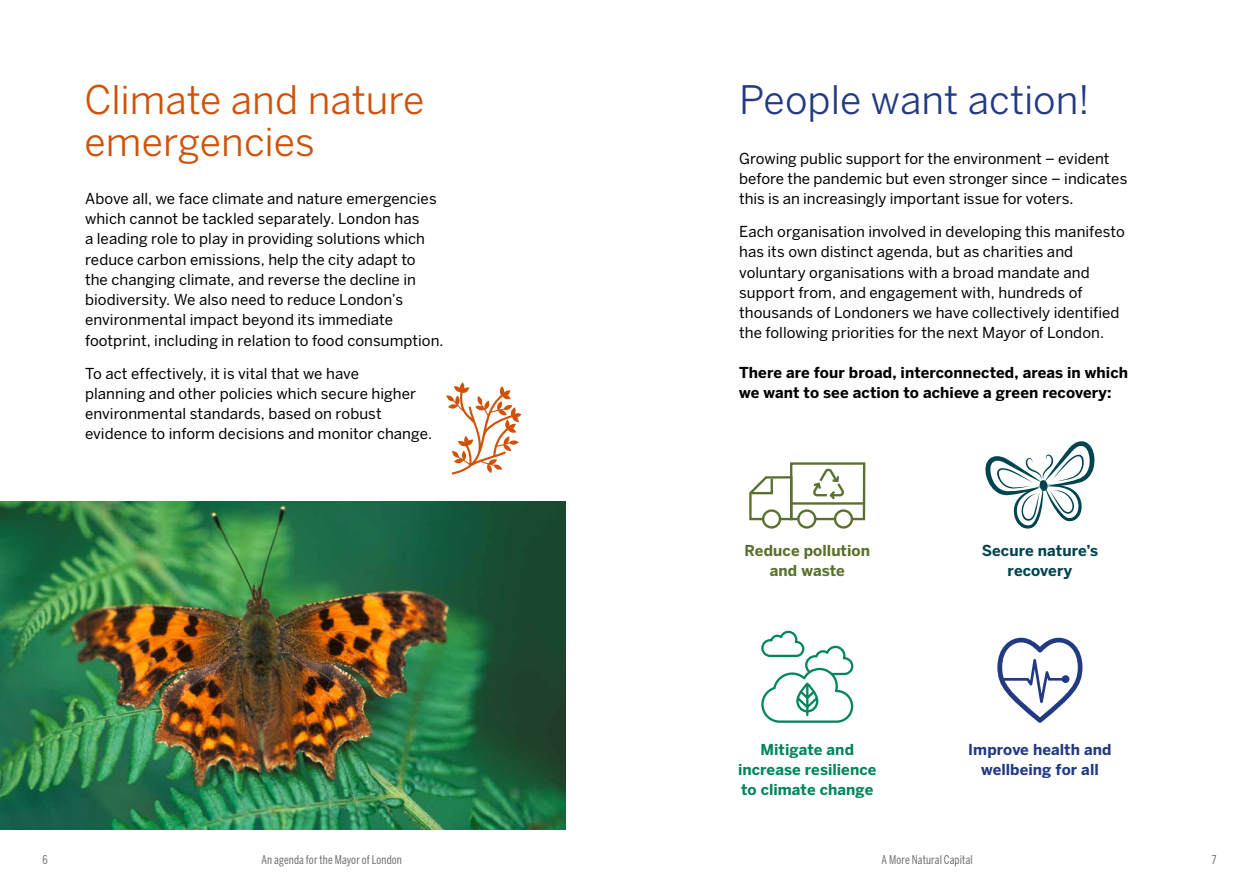
<style>
.page{position:relative;width:1259px;height:893px;background:#fff}
.page>*{position:absolute;margin:0;border:0;box-sizing:border-box;transform-origin:0 0}
.t1{font:39px "Benton Sans";letter-spacing:-.005em;color:#cf5208}
.t2{font:39px "Benton Sans";color:#223a84}
.t3{font:15px/20.2px "Benton Sans";color:#000}
.t4{font:700 15px/20.2px "Benton Sans";letter-spacing:.005em;color:#000}
.t5{font:700 15px/20.2px "Benton Sans";letter-spacing:.005em;color:#00855f;text-align:center}
.t6{font:700 15px/20.2px "Benton Sans";letter-spacing:.005em;color:#223a84;text-align:center}
.t7{font:700 15px/20.2px "Benton Sans";letter-spacing:.005em;color:#5a712d;text-align:center}
.t8{font:700 15px/20.2px "Benton Sans";letter-spacing:.005em;color:#004450;text-align:center}
.t9{font:12px "Benton Sans Comp";letter-spacing:.015em;color:#706f6f}
</style>
<div class="page">
<svg style="left:985px;top:441px;width:110px;height:88px"></svg>
<svg style="left:761px;top:631px;width:92px;height:92px"></svg>
<svg style="left:997px;top:638px;width:85px;height:85px"></svg>
<svg style="left:446px;top:382px;width:75px;height:93px"></svg>
<img style="left:0;top:502px;width:566px;height:327px">
<div style="left:797px;top:509px;width:19px;height:20px;border:2px solid #5a712d;border-radius:50%"></div>
<div style="left:834px;top:509px;width:19px;height:20px;border:2px solid #5a712d;border-radius:50%"></div>
<div style="left:762px;top:509px;width:19px;height:20px;border:2px solid #5a712d;border-radius:50%"></div>
<svg style="left:749px;top:462px;width:117px;height:59px"></svg>
<h1 class="t1" style="left:85px;top:77px;width:341px">Climate and nature</h1>
<h1 class="t2" style="left:739px;top:77px;width:352px">People want action!</h1>
<h1 class="t1" style="left:85px;top:119px;width:232px">emergencies</h1>
<p class="t3" style="left:85px;top:188px;width:360px">Above all, we face climate and nature emergencies which cannot be tackled separately. London has<br>a leading role to play in providing solutions which reduce carbon emissions, help the city adapt to<br>the changing climate, and reverse the decline in biodiversity. We also need to reduce London’s environmental impact beyond its immediate footprint, including in relation to food consumption.</p>
<p class="t3" style="left:85px;top:363px;width:348px">To act effectively, it is vital that we have<br>planning and other policies which secure higher environmental standards, based on robust evidence to inform decisions and monitor change.</p>
<p class="t3" style="left:739px;top:148px;width:390px">Growing public support for the environment – evident before the pandemic but even stronger since – indicates this is an increasingly important issue for voters.</p>
<p class="t3" style="left:739px;top:221px;width:387px">Each organisation involved in developing this manifesto has its own distinct agenda, but as charities and voluntary organisations with a broad mandate and support from, and engagement with, hundreds of thousands of Londoners we have collectively identified the following priorities for the next Mayor of London.</p>
<p class="t4" style="left:739px;top:362px;width:390px">There are four broad, interconnected, areas in which we want to see action to achieve a green recovery:</p>
<p class="t7" style="left:744px;top:540px;width:127px">Reduce pollution and waste</p>
<p class="t8" style="left:981px;top:540px;width:118px">Secure nature’s recovery</p>
<p class="t5" style="left:738px;top:739px;width:140px">Mitigate and increase resilience to climate change</p>
<p class="t6" style="left:968px;top:739px;width:145px">Improve health and wellbeing for all</p>
<p class="t9" style="left:43px;top:852px;width:7px">6</p>
<p class="t9" style="left:261px;top:852px;width:142px">An agenda for the Mayor of London</p>
<p class="t9" style="left:881px;top:852px;width:93px">A More Natural Capital</p>
<p class="t9" style="left:1211px;top:852px;width:6px">7</p>
</div>
